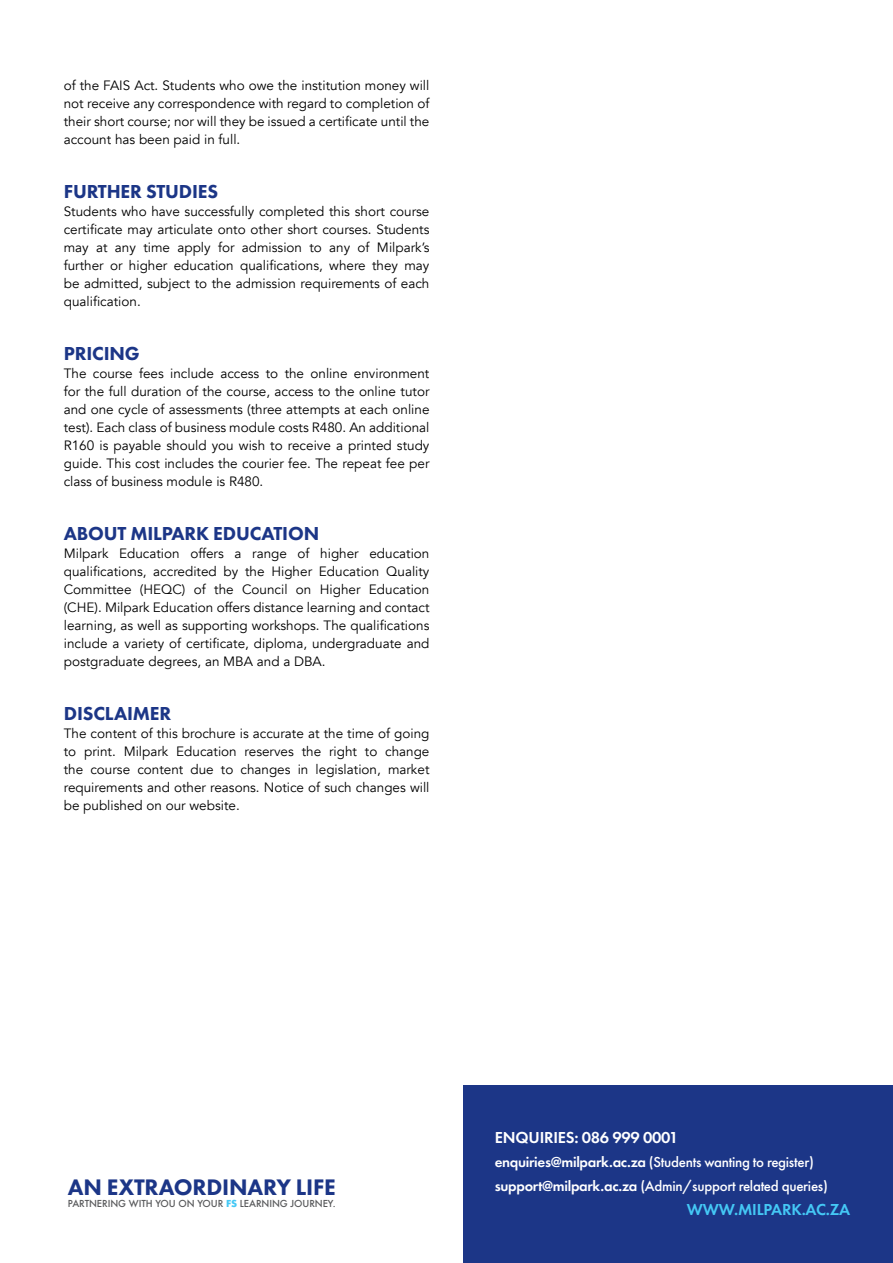
<style>
.page{position:relative;width:893px;height:1263px;background:#fff}
.page>*{position:absolute;margin:0;border:0;box-sizing:border-box;transform-origin:0 0}
.t1{font:800 23.4px "Futura PT";letter-spacing:-.01em;color:#1c3687}
.t2{font:800 19.5px "Futura PT";letter-spacing:-.01em;color:#1c3687}
.t3{font:600 16.5px "Futura PT";letter-spacing:-.01em;color:#fff}
.t4{font:600 16.5px "Futura PT";letter-spacing:-.01em;color:#44c8f5}
.t5{font:500 15px/23.7px "Futura PT";letter-spacing:-.02em;color:#fff}
.t6{font:13.5px/18px "Avenir";color:#000;text-align:justify}
.t7{font:500 9.3px "Futura";letter-spacing:-.01em;color:#58595b}
.s1{font-weight:700;color:#44c8f5}
.s2{font-weight:600}
</style>
<div class="page">
<div style="left:463px;top:1086px;width:430px;height:177px;background:#1c3687"></div>
<p class="t6" style="left:64px;top:77px;width:367px">of the FAIS Act. Students who owe the institution money will not receive any correspondence with regard to completion of their short course; nor will they be issued a certificate until the account has been paid in full.</p>
<h2 class="t2" style="left:64px;top:179px;width:156px">FURTHER STUDIES</h2>
<p class="t6" style="left:64px;top:203px;width:367px">Students who have successfully completed this short course certificate may articulate onto other short courses. Students may at any time apply for admission to any of Milpark’s further or higher education qualifications, where they may be admitted, subject to the admission requirements of each qualification.</p>
<h2 class="t2" style="left:64px;top:341px;width:78px">PRICING</h2>
<p class="t6" style="left:64px;top:365px;width:367px">The course fees include access to the online environment for the full duration of the course, access to the online tutor and one cycle of assessments (three attempts at each online test). Each class of business module costs R480. An additional R160 is payable should you wish to receive a printed study guide. This cost includes the courier fee. The repeat fee per class of business module is R480.</p>
<h2 class="t2" style="left:64px;top:521px;width:257px">ABOUT MILPARK EDUCATION</h2>
<p class="t6" style="left:64px;top:545px;width:367px">Milpark Education offers a range of higher education qualifications, accredited by the Higher Education Quality Committee (HEQC) of the Council on Higher Education (CHE). Milpark Education offers distance learning and contact learning, as well as supporting workshops. The qualifications include a variety of certificate, diploma, undergraduate and postgraduate degrees, an MBA and a DBA.</p>
<h2 class="t2" style="left:64px;top:701px;width:109px">DISCLAIMER</h2>
<p class="t6" style="left:64px;top:725px;width:367px">The content of this brochure is accurate at the time of going to print. Milpark Education reserves the right to change the course content due to changes in legislation, market requirements and other reasons. Notice of such changes will be published on our website.</p>
<h1 class="t1" style="left:68px;top:1172px;width:269px">AN EXTRAORDINARY LIFE</h1>
<p class="t7" style="left:68px;top:1197px;width:269px">PARTNERING WITH YOU ON YOUR <span class="s1">FS</span> LEARNING JOURNEY.</p>
<p class="t3" style="left:495px;top:1127px;width:185px">ENQUIRIES: 086 999 0001</p>
<p class="t5" style="left:495px;top:1150px;width:335px"><span class="s2">enquiries@milpark.ac.za</span> (Students wanting to register) <span class="s2">support@milpark.ac.za</span> (Admin/support related queries)</p>
<p class="t4" style="left:687px;top:1199px;width:165px">WWW.MILPARK.AC.ZA</p>
</div>
